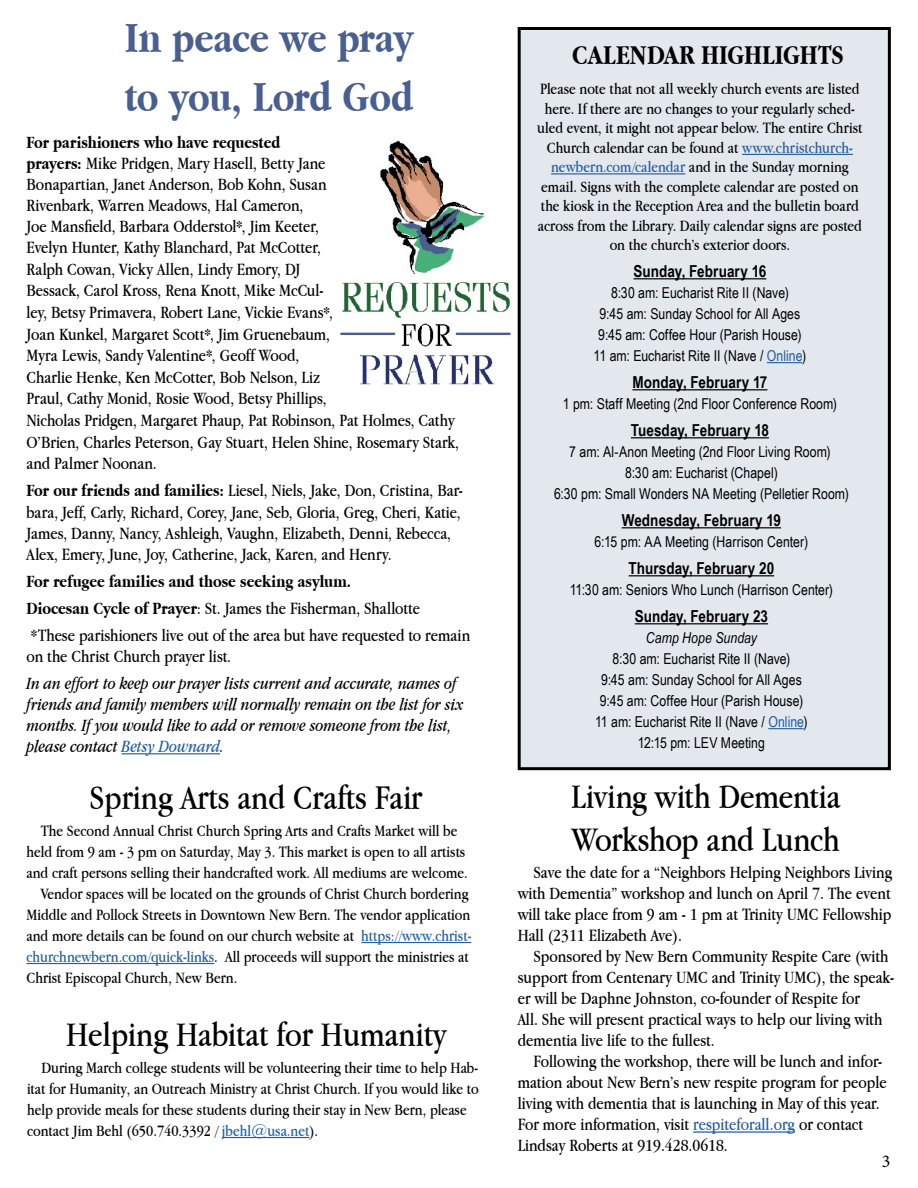
<style>
.page{position:relative;width:918px;height:1188px;background:#fff}
.page>*{position:absolute;margin:0;border:0;box-sizing:border-box;transform-origin:0 0}
.t1{font:700 45px/59.4px "Apple Garamond";letter-spacing:-.01em;color:#495f90}
.t2{font:36px/43.2px "Apple Garamond";color:#000}
.t3{font:700 28.5px "Apple Garamond";color:#000}
.t4{font:18px/21.5px "Apple Garamond";color:#000}
.t5{font:italic 18px/21px "Apple Garamond";letter-spacing:-.005em;color:#000}
.t6{font:18px "Minion Pro";color:#000}
.t7{font:16.5px/19.5px "Apple Garamond";color:#000;text-align:center}
.t8{font:700 16.5px "Arial Narrow";letter-spacing:.005em;color:#000}
.t9{font:15px/21px "Arial Narrow";color:#000;text-align:center}
.t10{font:italic 15px "Arial Narrow";letter-spacing:.005em;color:#000}
.s1{font-weight:700}
.s2{color:#215e9e}
</style>
<div class="page">
<div style="left:519px;top:28px;width:370px;height:741px;background:#e3e7ee"></div>
<div style="left:518px;top:27px;width:373px;height:743px;border:3px solid #000"></div>
<hr style="left:122px;top:753px;width:98px;height:1px;background:#215e9e">
<img style="left:340px;top:140px;width:171px;height:245px">
<hr style="left:742px;top:154px;width:111px;height:1px;background:#215e9e">
<hr style="left:551px;top:173px;width:134px;height:1px;background:#215e9e">
<hr style="left:633px;top:278px;width:133px;height:1px;background:#000">
<hr style="left:767px;top:362px;width:35px;height:1px;background:#215e9e">
<hr style="left:632px;top:389px;width:135px;height:1px;background:#000">
<hr style="left:631px;top:437px;width:138px;height:1px;background:#000">
<hr style="left:622px;top:527px;width:159px;height:1px;background:#000">
<hr style="left:629px;top:575px;width:145px;height:1px;background:#000">
<hr style="left:635px;top:623px;width:133px;height:1px;background:#000">
<hr style="left:768px;top:728px;width:36px;height:1px;background:#215e9e">
<hr style="left:693px;top:1131px;width:102px;height:2px;background:#215e9e">
<hr style="left:361px;top:942px;width:110px;height:1px;background:#215e9e">
<hr style="left:27px;top:963px;width:187px;height:1px;background:#215e9e">
<hr style="left:222px;top:1137px;width:87px;height:1px;background:#215e9e">
<h1 class="t1" style="left:124px;top:8px;width:291px">In peace we pray to you, Lord God</h1>
<p class="t4" style="left:27px;top:131px;width:434px"><span class="s1">For parishioners who have requested<br>prayers:</span> Mike Pridgen, Mary Hasell, Betty Jane<br>Bonapartian, Janet Anderson, Bob Kohn, Susan<br>Rivenbark, Warren Meadows, Hal Cameron,<br>Joe Mansfield, Barbara Odderstol*, Jim Keeter,<br>Evelyn Hunter, Kathy Blanchard, Pat McCotter,<br>Ralph Cowan, Vicky Allen, Lindy Emory, DJ<br>Bessack, Carol Kross, Rena Knott, Mike McCul-<br>ley, Betsy Primavera, Robert Lane, Vickie Evans*,<br>Joan Kunkel, Margaret Scott*, Jim Gruenebaum,<br>Myra Lewis, Sandy Valentine*, Geoff Wood,<br>Charlie Henke, Ken McCotter, Bob Nelson, Liz<br>Praul, Cathy Monid, Rosie Wood, Betsy Phillips,<br>Nicholas Pridgen, Margaret Phaup, Pat Robinson, Pat Holmes, Cathy O’Brien, Charles Peterson, Gay Stuart, Helen Shine, Rosemary Stark, and Palmer Noonan.</p>
<p class="t4" style="left:27px;top:480px;width:438px"><span class="s1">For our friends and families:</span> Liesel, Niels, Jake, Don, Cristina, Bar&shy;bara, Jeff, Carly, Richard, Corey, Jane, Seb, Gloria, Greg, Cheri, Katie, James, Danny, Nancy, Ashleigh, Vaughn, Elizabeth, Denni, Rebecca, Alex, Emery, June, Joy, Catherine, Jack, Karen, and Henry.</p>
<p class="t4" style="left:27px;top:567px;width:445px;line-height:27px"><span class="s1">For refugee families and those seeking asylum.<br>Diocesan Cycle of Prayer</span>: St. James the Fisherman, Shallotte<br>*These parishioners live out of the area but have requested to remain</p>
<p class="t4" style="left:27px;top:645px;width:206px">on the Christ Church prayer list.</p>
<p class="t5" style="left:27px;top:672px;width:438px">In an effort to keep our prayer lists current and accurate, names of friends and family members will normally remain on the list for six months. If you would like to add or remove someone from the list, please contact <span class="s2">Betsy Downard</span>.</p>
<h2 class="t2" style="left:90px;top:775px;width:334px">Spring Arts and Crafts Fair</h2>
<p class="t7" style="left:41px;top:820px;width:418px">The Second Annual Christ Church Spring Arts and Crafts Market will be</p>
<p class="t7" style="left:27px;top:841px;width:440px">held from 9 am - 3 pm on Saturday, May 3. This market is open to all artists</p>
<p class="t7" style="left:27px;top:862px;width:443px">and craft persons selling their handcrafted work. All mediums are welcome.</p>
<p class="t7" style="left:41px;top:883px;width:429px">Vendor spaces will be located on the grounds of Christ Church bordering</p>
<p class="t7" style="left:27px;top:904px;width:445px">Middle and Pollock Streets in Downtown New Bern. The vendor application</p>
<p class="t7" style="left:27px;top:925px;width:446px">and more details can be found on our church website at <span class="s2">https://www.christ-</span></p>
<p class="t7" style="left:27px;top:946px;width:444px"><span class="s2">churchnewbern.com/quick-links</span>. All proceeds will support the ministries at</p>
<p class="t7" style="left:27px;top:967px;width:212px">Christ Episcopal Church, New Bern.</p>
<h2 class="t2" style="left:66px;top:1012px;width:382px">Helping Habitat for Humanity</h2>
<p class="t7" style="left:27px;top:1057px;width:453px;line-height:21px;text-align:left;text-indent:14px">During March college students will be volunteering their time to help Hab&shy;itat for Humanity, an Outreach Ministry at Christ Church. If you would like to help provide meals for these students during their stay in New Bern, please contact Jim Behl (650.740.3392 / <span class="s2">jbehl@usa.net</span>).</p>
<h3 class="t3" style="left:572px;top:39px;width:274px">CALENDAR HIGHLIGHTS</h3>
<p class="t7" style="left:537px;top:79px;width:327px">Please note that not all weekly church events are listed here. If there are no changes to your regularly sched&shy;uled event, it might not appear below. The entire Christ Church calendar can be found at <span class="s2">www.christchurch&shy;newbern.com/calendar</span> and in the Sunday morning email. Signs with the complete calendar are posted on the kiosk in the Reception Area and the bulletin board across from the Library. Daily calendar signs are posted on the church’s exterior doors.</p>
<p class="t8" style="left:633px;top:259px;width:134px">Sunday, February 16</p>
<p class="t9" style="left:594px;top:282px;width:214px">8:30 am: Eucharist Rite II (Nave)<br>9:45 am: Sunday School for All Ages 9:45 am: Coffee Hour (Parish House)<br>11 am: Eucharist Rite II (Nave / <span class="s2">Online</span>)</p>
<p class="t8" style="left:632px;top:370px;width:137px">Monday, February 17</p>
<p class="t9" style="left:563px;top:393px;width:276px">1 pm: Staff Meeting (2nd Floor Conference Room)</p>
<p class="t8" style="left:631px;top:418px;width:140px">Tuesday, February 18</p>
<p class="t9" style="left:554px;top:441px;width:296px">7 am: Al-Anon Meeting (2nd Floor Living Room)<br>8:30 am: Eucharist (Chapel)<br>6:30 pm: Small Wonders NA Meeting (Pelletier Room)</p>
<p class="t8" style="left:622px;top:508px;width:161px">Wednesday, February 19</p>
<p class="t9" style="left:595px;top:531px;width:215px">6:15 pm: AA Meeting (Harrison Center)</p>
<p class="t8" style="left:629px;top:556px;width:147px">Thursday, February 20</p>
<p class="t9" style="left:570px;top:579px;width:265px">11:30 am: Seniors Who Lunch (Harrison Center)</p>
<p class="t8" style="left:635px;top:604px;width:135px">Sunday, February 23</p>
<p class="t10" style="left:646px;top:627px;width:113px">Camp Hope Sunday</p>
<p class="t9" style="left:595px;top:648px;width:214px">8:30 am: Eucharist Rite II (Nave)<br>9:45 am: Sunday School for All Ages<br>9:45 am: Coffee Hour (Parish House)<br>11 am: Eucharist Rite II (Nave / <span class="s2">Online</span>)<br>12:15 pm: LEV Meeting</p>
<h2 class="t2" style="left:571px;top:774px;width:271px">Living with Dementia<br>Workshop and Lunch</h2>
<p class="t4" style="left:518px;top:861px;width:376px;line-height:21px;text-align:justify;text-indent:16px">Save the date for a “Neighbors Helping Neighbors Living with Dementia” workshop and lunch on April 7. The event will take place from 9 am - 1 pm at Trinity UMC Fellowship Hall (2311 Elizabeth Ave).</p>
<p class="t4" style="left:518px;top:945px;width:378px;line-height:21px;text-indent:16px">Sponsored by New Bern Community Respite Care (with support from Centenary UMC and Trinity UMC), the speak&shy;er will be Daphne Johnston, co-founder of Respite for<br>All. She will present practical ways to help our living with dementia live life to the fullest.</p>
<p class="t4" style="left:518px;top:1050px;width:371px;line-height:21px;text-indent:16px">Following the workshop, there will be lunch and infor&shy;mation about New Bern’s new respite program for people living with dementia that is launching in May of this year.<br>For more information, visit <span class="s2">respiteforall.org</span> or contact Lindsay Roberts at 919.428.0618.</p>
<p class="t6" style="left:882px;top:1150px;width:10px">3</p>
</div>
